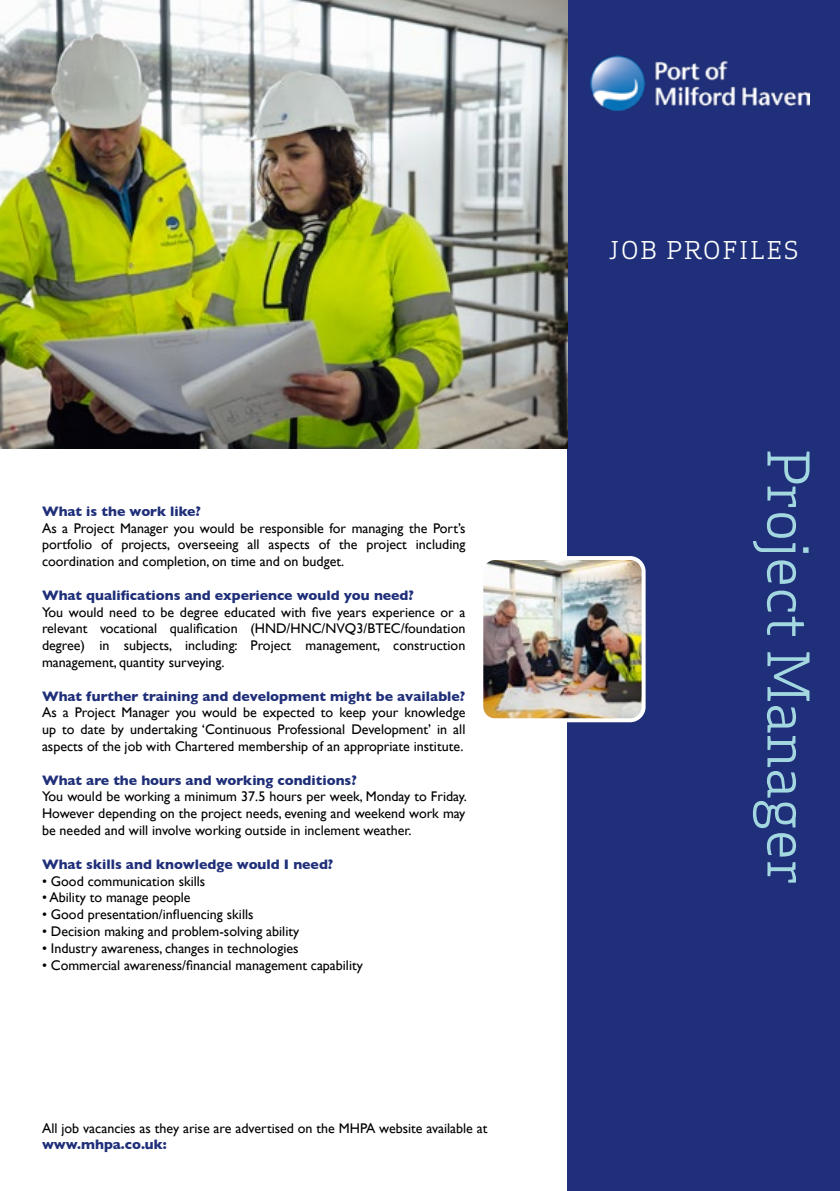
<style>
.page{position:relative;width:840px;height:1191px;background:#fff}
.page>*{position:absolute;margin:0;border:0;box-sizing:border-box;transform-origin:0 0}
.t1{font:56px "Milford Waterfront Serif";color:#a4d8e0}
.t2{font:24px "Milford Waterfront Serif";letter-spacing:.1em;color:#fff}
.t3{font:14px/16.8px "Gill Sans";color:#000;text-align:justify}
.t4{font:700 14px "Gill Sans";color:#1f2f79}
</style>
<div class="page">
<div style="left:567px;top:0;width:272px;height:1191px;background:#1f2f79"></div>
<img style="left:0;top:0;width:567px;height:448px">
<img style="left:484px;top:561px;width:159px;height:159px">
<div style="left:479px;top:556px;width:166px;height:166px;border:4px solid #fff;border-radius:14px"></div>
<img style="left:590px;top:55px;width:218px;height:55px">
<p class="t4" style="left:42px;top:500px;width:160px">What is the work like?</p>
<p class="t3" style="left:42px;top:519px;width:424px">As a Project Manager you would be responsible for managing the Port’s portfolio of projects, overseeing all aspects of the project including coordination and completion, on time and on budget.</p>
<p class="t4" style="left:42px;top:584px;width:373px">What qualifications and experience would you need?</p>
<p class="t3" style="left:42px;top:603px;width:424px">You would need to be degree educated with five years experience or a relevant vocational qualification (HND/HNC/NVQ3/BTEC/foundation degree) in subjects, including: Project management, construction management, quantity surveying.</p>
<p class="t4" style="left:42px;top:685px;width:424px">What further training and development might be available?</p>
<p class="t3" style="left:42px;top:704px;width:424px">As a Project Manager you would be expected to keep your knowledge up to date by undertaking ‘Continuous Professional Development’ in all aspects of the job with Chartered membership of an appropriate institute.</p>
<p class="t4" style="left:42px;top:769px;width:316px">What are the hours and working conditions?</p>
<p class="t3" style="left:42px;top:788px;width:426px">You would be working a minimum 37.5 hours per week, Monday to Friday.<br>However depending on the project needs, evening and weekend work may be needed and will involve working outside in inclement weather.</p>
<p class="t4" style="left:42px;top:853px;width:293px">What skills and knowledge would I need?</p>
<p class="t3" style="left:42px;top:872px;width:165px">• Good communication skills</p>
<p class="t3" style="left:42px;top:889px;width:150px">• Ability to manage people</p>
<p class="t3" style="left:42px;top:906px;width:213px">• Good presentation/influencing skills</p>
<p class="t3" style="left:42px;top:922px;width:258px">• Decision making and problem-solving ability</p>
<p class="t3" style="left:42px;top:939px;width:258px">• Industry awareness, changes in technologies</p>
<p class="t3" style="left:42px;top:956px;width:322px">• Commercial awareness/financial management capability</p>
<p class="t3" style="left:42px;top:1119px;width:447px">All job vacancies as they arise are advertised on the MHPA website available at</p>
<p class="t4" style="left:42px;top:1133px;width:126px">www.mhpa.co.uk:</p>
<h2 class="t2" style="left:608px;top:232px;width:191px">JOB PROFILES</h2>
<h1 class="t1" style="left:830px;top:449px;width:438px;rotate:90deg">Project Manager</h1>
</div>
